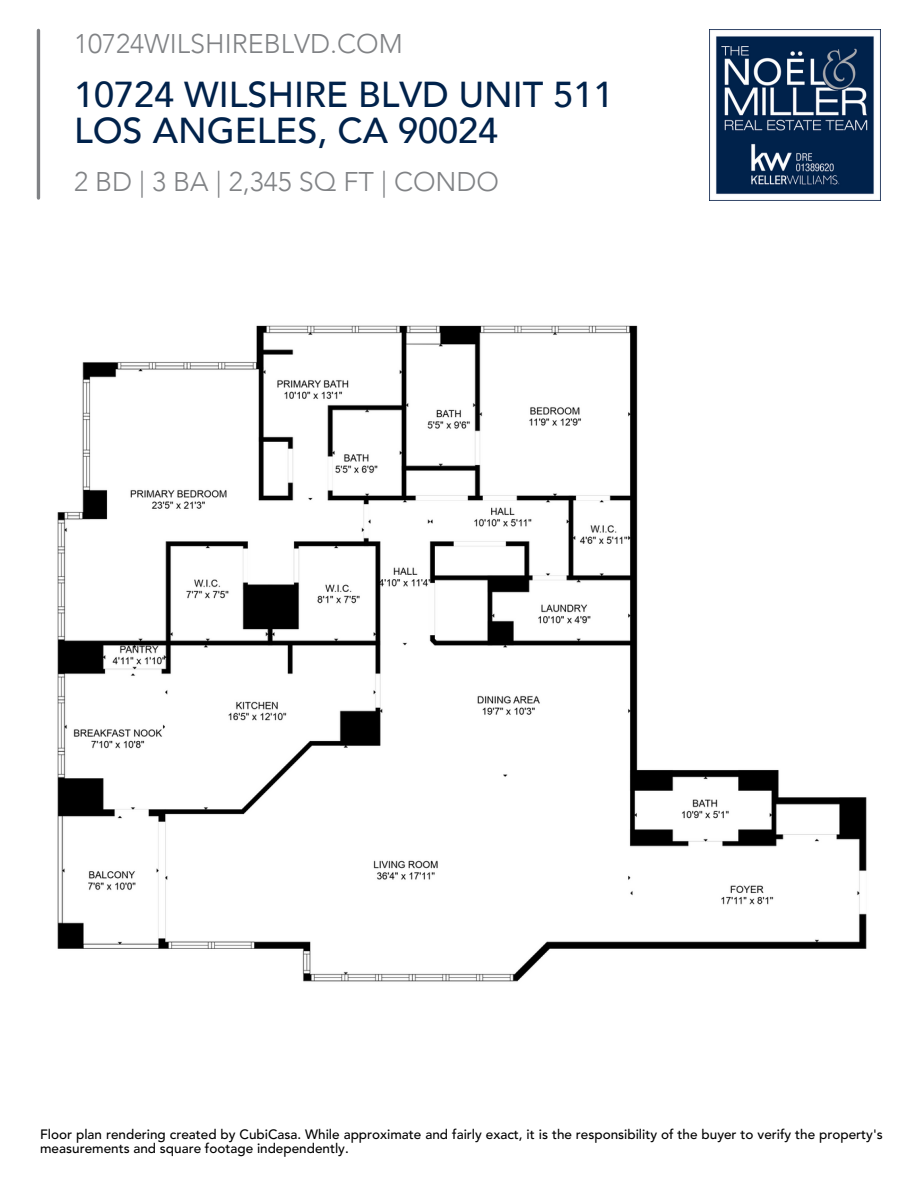
<style>
.page{position:relative;width:918px;height:1188px;background:#fff}
.page>*{position:absolute;margin:0;border:0;box-sizing:border-box;transform-origin:0 0}
.t1{font:500 36px "Avenir";color:#00224b}
.t2{font:300 27px "Avenir";color:#808285}
.t3{font:500 13.5px/13.5px "Avenir LT Pro";color:#000}
</style>
<div class="page">
<img style="left:709px;top:29px;width:171px;height:171px">
<hr style="left:37px;top:30px;width:3px;height:168px;background:#808285">
<img style="left:57px;top:325px;width:810px;height:657px">
<p class="t2" style="left:74px;top:26px;width:330px">10724WILSHIREBLVD.COM</p>
<p class="t1" style="left:74px;top:71px;width:541px">10724 WILSHIRE BLVD UNIT 511</p>
<p class="t1" style="left:74px;top:107px;width:426px">LOS ANGELES, CA 90024</p>
<p class="t2" style="left:74px;top:164px;width:427px">2 BD | 3 BA | 2,345 SQ FT | CONDO</p>
<p class="t3" style="left:40px;top:1129px;width:844px">Floor plan rendering created by CubiCasa. While approximate and fairly exact, it is the responsibility of the buyer to verify the property's measurements and square footage independently.</p>
</div>
